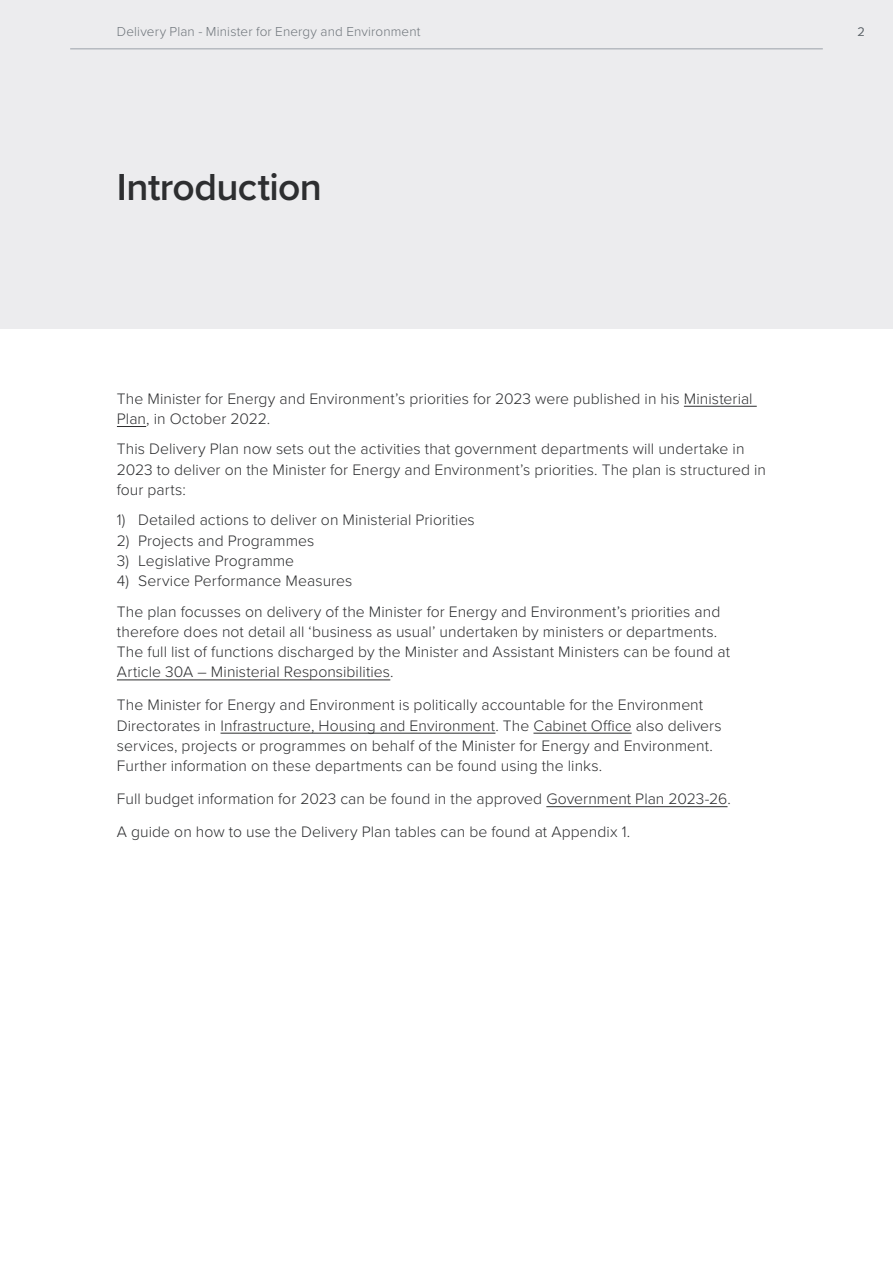
<style>
.page{position:relative;width:893px;height:1263px;background:#fff}
.page>*{position:absolute;margin:0;border:0;box-sizing:border-box;transform-origin:0 0}
.t1{font:600 39px "Proxima Nova";letter-spacing:-.015em;color:#2d2e30}
.t2{font:300 15.75px/20.2px "Proxima Nova";letter-spacing:.005em;color:#2d2e30}
.t3{font:300 13.5px "Proxima Nova";letter-spacing:.01em;color:#797f84}
.t4{font:300 12.75px "Proxima Nova";color:#6f757a}
</style>
<div class="page">
<div style="left:0;top:0;width:893px;height:328px;background:#ececee"></div>
<hr style="left:684px;top:406px;width:73px;height:1px;background:#2d2e30">
<svg style="left:117px;top:426px;width:29px;height:1px"></svg>
<hr style="left:117px;top:680px;width:273px;height:1px;background:#2d2e30">
<hr style="left:221px;top:733px;width:274px;height:1px;background:#2d2e30">
<hr style="left:533px;top:733px;width:99px;height:1px;background:#2d2e30">
<hr style="left:546px;top:806px;width:181px;height:1px;background:#2d2e30">
<p class="t3" style="left:117px;top:22px;width:305px">Delivery Plan - Minister for Energy and Environment</p>
<p class="t4" style="left:857px;top:22px;width:9px">2</p>
<p class="t1" style="left:117px;top:158px;width:207px">Introduction</p>
<p class="t2" style="left:117px;top:387px;width:637px">The Minister for Energy and Environment’s priorities for 2023 were published in his Ministerial<br>Plan, in October 2022.</p>
<p class="t2" style="left:117px;top:438px;width:651px">This Delivery Plan now sets out the activities that government departments will undertake in<br>2023 to deliver on the Minister for Energy and Environment’s priorities. The plan is structured in four parts:</p>
<p class="t2" style="left:117px;top:509px;width:359px">1) Detailed actions to deliver on Ministerial Priorities</p>
<p class="t2" style="left:117px;top:529px;width:199px">2) Projects and Programmes</p>
<p class="t2" style="left:117px;top:550px;width:179px">3) Legislative Programme</p>
<p class="t2" style="left:117px;top:570px;width:237px">4) Service Performance Measures</p>
<p class="t2" style="left:117px;top:600px;width:615px">The plan focusses on delivery of the Minister for Energy and Environment’s priorities and therefore does not detail all ‘business as usual’ undertaken by ministers or departments.<br>The full list of functions discharged by the Minister and Assistant Ministers can be found at Article 30A – Ministerial Responsibilities.</p>
<p class="t2" style="left:117px;top:694px;width:606px">The Minister for Energy and Environment is politically accountable for the Environment Directorates in Infrastructure, Housing and Environment. The Cabinet Office also delivers services, projects or programmes on behalf of the Minister for Energy and Environment.<br>Further information on these departments can be found using the links.</p>
<p class="t2" style="left:117px;top:788px;width:615px">Full budget information for 2023 can be found in the approved Government Plan 2023-26.</p>
<p class="t2" style="left:117px;top:821px;width:515px">A guide on how to use the Delivery Plan tables can be found at Appendix 1.</p>
</div>
